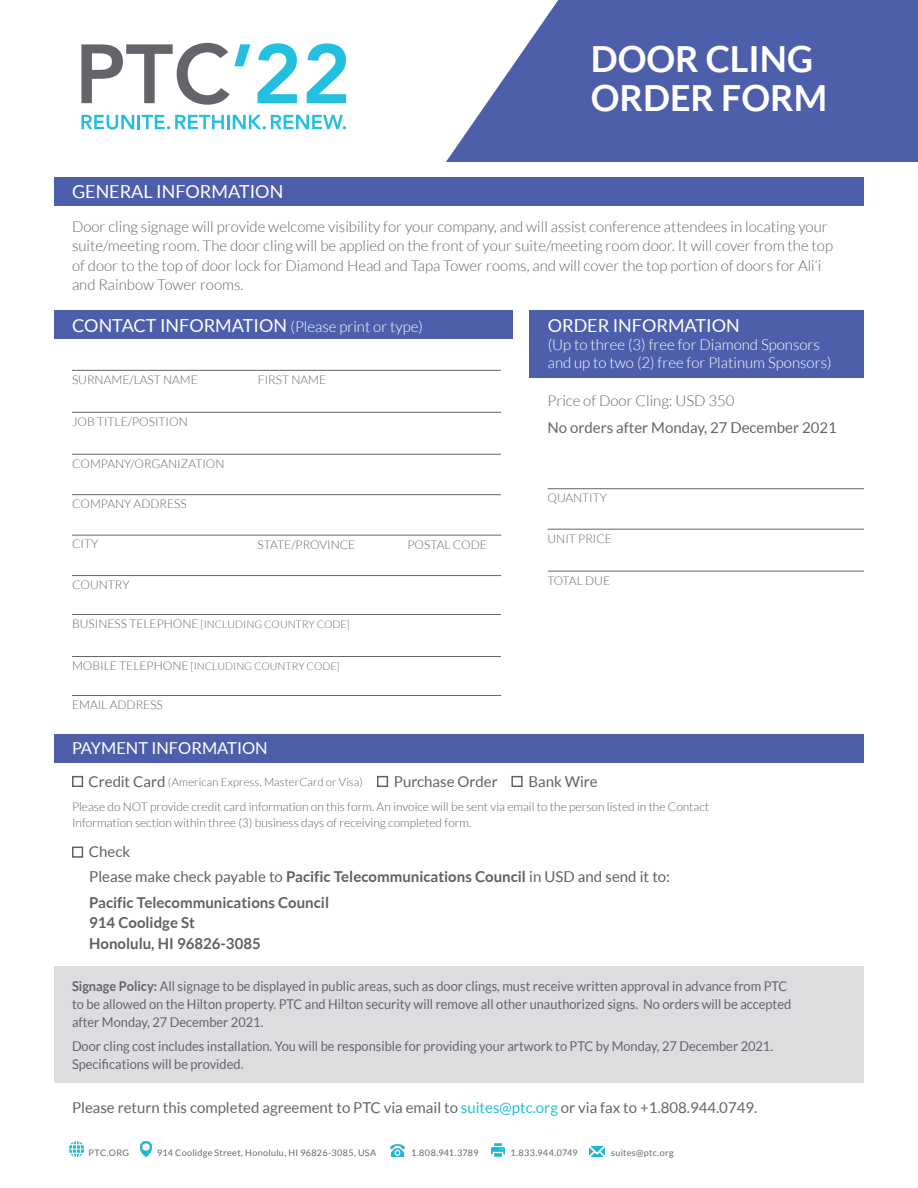
<style>
.page{position:relative;width:918px;height:1188px;background:#fff}
.page>*{position:absolute;margin:0;border:0;box-sizing:border-box;transform-origin:0 0}
.Read_Page_Header_28{font:700 36px/39px "Lato";color:#fff}
.t1{font:18px "Lato";color:#fff}
.t2{font:16.5px "Lato";color:#fff}
.t3{font:300 15px/19.5px "Lato";color:#64656a}
.t4{font:700 15px/25.5px "Lato";color:#616161}
.t5{font:15px "Lato";color:#64656a}
.t6{font:300 15px/18px "Lato";color:#fff}
.t7{font:15px "Lato";color:#616161}
.t8{font:13.5px/18px "Lato";color:#64656a;scale:.95 1}
.t9{font:300 12px/16.5px "Lato";color:#616161}
.t10{font:300 12px "Lato";color:#64656a}
.t11{font:300 12px "Lato";letter-spacing:-.03em;color:#64656a}
.t12{font:300 11.25px "Lato";letter-spacing:.01em;color:#616161}
.t13{font:300 10.5px "Lato";color:#64656a}
.Copy{font:9px "Lato";letter-spacing:.035em;color:#64656a}
.s1{font-weight:400;font-size:18px}
.s2{font-size:12px}
.s3{font-weight:400;font-size:15px}
.s4{font-weight:400}
.s5{font-weight:700}
.s6{color:#22bfde}
</style>
<div class="page">
<div style="left:54px;top:966px;width:810px;height:117px;background:#dcdddf"></div>
<hr style="left:72px;top:370px;width:429px;height:1px;background:#64656a">
<hr style="left:72px;top:412px;width:429px;height:1px;background:#64656a">
<hr style="left:72px;top:454px;width:429px;height:1px;background:#64656a">
<hr style="left:72px;top:494px;width:429px;height:1px;background:#64656a">
<hr style="left:72px;top:535px;width:429px;height:1px;background:#64656a">
<hr style="left:72px;top:575px;width:429px;height:1px;background:#64656a">
<hr style="left:72px;top:614px;width:429px;height:1px;background:#64656a">
<hr style="left:72px;top:695px;width:429px;height:1px;background:#64656a">
<hr style="left:548px;top:488px;width:316px;height:1px;background:#64656a">
<hr style="left:548px;top:529px;width:316px;height:1px;background:#64656a">
<hr style="left:548px;top:571px;width:316px;height:1px;background:#64656a">
<div style="left:54px;top:177px;width:810px;height:29px;background:#4d5fab"></div>
<div style="left:54px;top:310px;width:459px;height:29px;background:#4d5fab"></div>
<hr style="left:72px;top:656px;width:429px;height:1px;background:#64656a">
<div style="left:530px;top:310px;width:334px;height:68px;background:#4d5fab"></div>
<div style="left:54px;top:734px;width:810px;height:29px;background:#4d5fab"></div>
<div style="left:72px;top:776px;width:11px;height:11px;border:1px solid #616161"></div>
<div style="left:377px;top:776px;width:11px;height:11px;border:1px solid #616161"></div>
<div style="left:511px;top:776px;width:12px;height:11px;border:1px solid #616161"></div>
<div style="left:72px;top:847px;width:11px;height:11px;border:1px solid #616161"></div>
<img style="left:69px;top:1141px;width:15px;height:15px">
<img style="left:141px;top:1142px;width:10px;height:14px">
<img style="left:390px;top:1144px;width:15px;height:12px">
<svg style="left:491px;top:1143px;width:13px;height:13px"></svg>
<img style="left:589px;top:1147px;width:15px;height:9px">
<svg style="left:81px;top:43px;width:169px;height:62px"></svg>
<svg style="left:258px;top:43px;width:39px;height:60px"></svg>
<svg style="left:307px;top:43px;width:39px;height:60px"></svg>
<svg style="left:81px;top:115px;width:53px;height:15px"></svg>
<hr style="left:137px;top:115px;width:3px;height:14px;background:#22bfde">
<svg style="left:142px;top:115px;width:82px;height:14px"></svg>
<hr style="left:227px;top:115px;width:3px;height:14px;background:#22bfde">
<svg style="left:233px;top:115px;width:113px;height:14px"></svg>
<svg style="left:446px;top:0;width:472px;height:162px;fill:#4d5fab"></svg>
<p class="t1" style="left:72px;top:182px;width:213px">GENERAL INFORMATION</p>
<p class="Read_Page_Header_28" style="left:591px;top:39px;width:238px">DOOR CLING<br>ORDER FORM</p>
<p class="t3" style="left:72px;top:217px;width:763px">Door cling signage will provide welcome visibility for your company, and will assist conference attendees in locating your suite/meeting room. The door cling will be applied on the front of your suite/meeting room door. It will cover from the top of door to the top of door lock for Diamond Head and Tapa Tower rooms, and will cover the top portion of doors for Ali‘i and Rainbow Tower rooms.</p>
<p class="t6" style="left:72px;top:317px;width:352px"><span class="s1">CONTACT INFORMATION</span> (Please print or type)</p>
<p class="t1" style="left:548px;top:315px;width:194px">ORDER INFORMATION</p>
<p class="t6" style="left:548px;top:335px;width:285px">(Up to three (3) free for Diamond Sponsors and up to two (2) free for Platinum Sponsors)</p>
<p class="t10" style="left:72px;top:373px;width:127px">SURNAME/LAST NAME</p>
<p class="t10" style="left:258px;top:373px;width:70px">FIRST NAME</p>
<p class="t10" style="left:72px;top:415px;width:117px">JOB TITLE/POSITION</p>
<p class="t10" style="left:72px;top:457px;width:154px">COMPANY/ORGANIZATION</p>
<p class="t10" style="left:72px;top:497px;width:116px">COMPANY ADDRESS</p>
<p class="t10" style="left:72px;top:538px;width:28px">CITY</p>
<p class="t10" style="left:72px;top:578px;width:59px">COUNTRY</p>
<p class="t13" style="left:72px;top:619px;width:279px"><span class="s2">BUSINESS TELEPHONE</span> [INCLUDING COUNTRY CODE]</p>
<p class="t10" style="left:258px;top:538px;width:99px">STATE/PROVINCE</p>
<p class="t13" style="left:72px;top:661px;width:269px"><span class="s2">MOBILE TELEPHONE</span> [INCLUDING COUNTRY CODE]</p>
<p class="t10" style="left:72px;top:698px;width:92px">EMAIL ADDRESS</p>
<p class="t2" style="left:72px;top:739px;width:197px">PAYMENT INFORMATION</p>
<p class="t10" style="left:407px;top:538px;width:81px">POSTAL CODE</p>
<p class="t3" style="left:548px;top:391px;width:189px">Price of Door Cling: USD 350</p>
<p class="t5" style="left:548px;top:420px;width:291px">No orders after Monday, 27 December 2021</p>
<p class="t10" style="left:548px;top:491px;width:61px">QUANTITY</p>
<p class="t10" style="left:548px;top:532px;width:66px">UNIT PRICE</p>
<p class="t11" style="left:548px;top:574px;width:64px">TOTAL DUE</p>
<p class="t12" style="left:89px;top:776px;width:276px"><span class="s3">Credit Card</span> (American Express, MasterCard or Visa)</p>
<p class="t9" style="left:72px;top:798px;width:639px">Please do NOT provide credit card information on this form. An invoice will be sent via email to the person listed in the Contact<br>Information section within three (3) business days of receiving completed form.</p>
<p class="t7" style="left:394px;top:773px;width:105px">Purchase Order</p>
<p class="t7" style="left:528px;top:773px;width:71px">Bank Wire</p>
<p class="t7" style="left:89px;top:844px;width:43px">Check</p>
<p class="t4" style="left:89px;top:864px;width:582px"><span class="s4">Please make check payable to</span> Pacific Telecommunications Council <span class="s4">in USD and send it to:<br></span>Pacific Telecommunications Council</p>
<p class="t4" style="left:89px;top:910px;width:107px">914 Coolidge St</p>
<p class="t4" style="left:89px;top:931px;width:173px">Honolulu, HI 96826-3085</p>
<p class="t8" style="left:72px;top:977px;width:759px"><span class="s5">Signage Policy:</span> All signage to be displayed in public areas, such as door clings, must receive written approval in advance from PTC to be allowed on the Hilton property. PTC and Hilton security will remove all other unauthorized signs. No orders will be accepted after Monday, 27 December 2021.</p>
<p class="t8" style="left:72px;top:1037px;width:740px">Door cling cost includes installation. You will be responsible for providing your artwork to PTC by Monday, 27 December 2021.<br>Specifications will be provided.</p>
<p class="t5" style="left:72px;top:1099px;width:687px">Please return this completed agreement to PTC via email to <span class="s6">suites@ptc.org</span> or via fax to +1.808.944.0749.</p>
<p class="Copy" style="left:89px;top:1148px;width:42px">PTC.ORG</p>
<p class="Copy" style="left:157px;top:1148px;width:221px">914 Coolidge Street, Honolulu, HI 96826-3085, USA</p>
<p class="Copy" style="left:411px;top:1148px;width:69px">1.808.941.3789</p>
<p class="Copy" style="left:510px;top:1148px;width:69px">1.833.944.0749</p>
<p class="Copy" style="left:611px;top:1148px;width:64px">suites@ptc.org</p>
</div>
